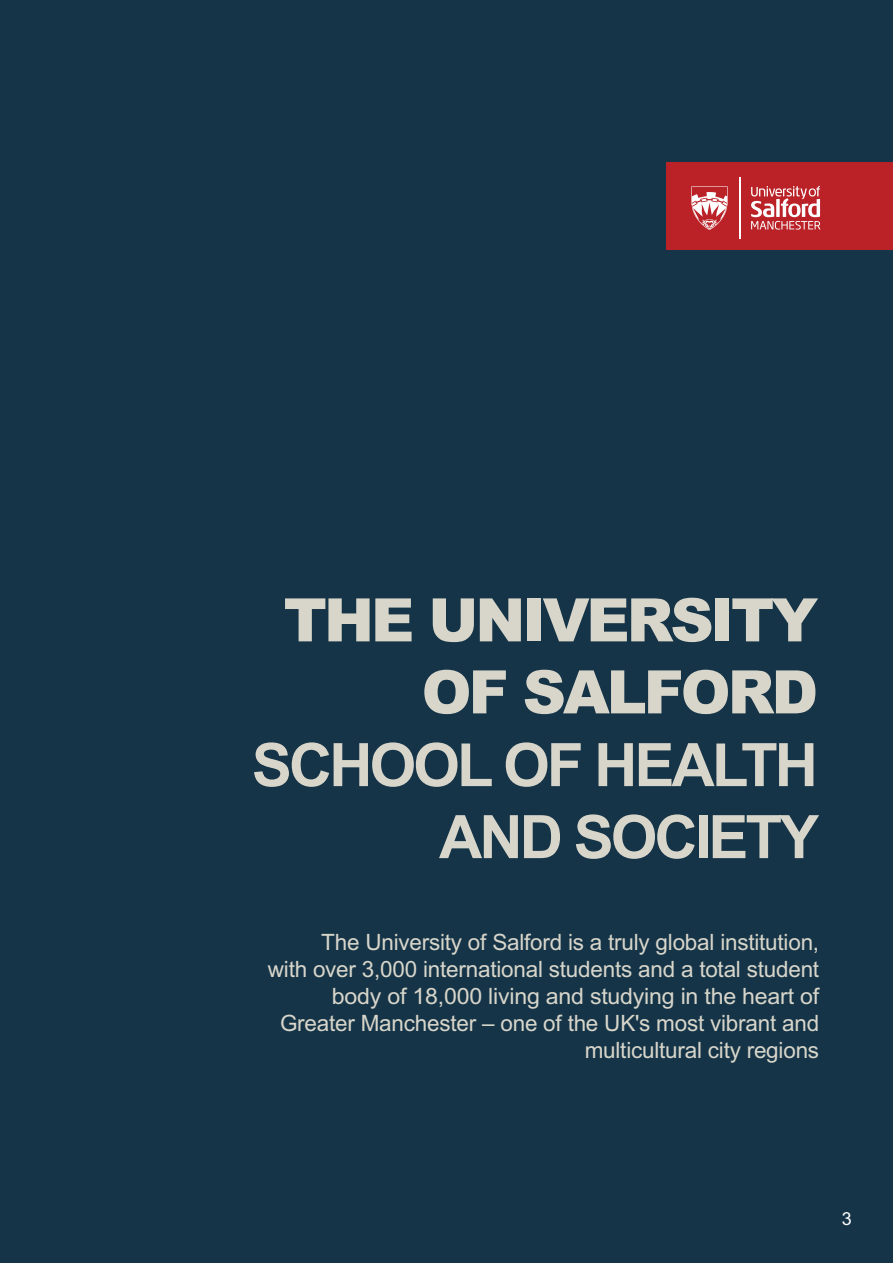
<style>
.page{position:relative;width:893px;height:1263px;background:#153447}
.page>*{position:absolute;margin:0;border:0;box-sizing:border-box;transform-origin:0 0}
.t1{font:700 60px/72px "Arial";letter-spacing:-.05em;color:#d8d6cb;text-align:right}
.t2{font:900 60px/72px "Arial";letter-spacing:-.05em;color:#d8d6cb;text-align:right}
.t3{font:22.5px/27px "Arial";letter-spacing:-.01em;color:#d8d6cb;text-align:right}
.t4{font:18px "Arial";color:#fff}
</style>
<div class="page">
<div style="left:666px;top:162px;width:227px;height:87px;background:#ba2228"></div>
<svg style="left:751px;top:186px;width:70px;height:44px"></svg>
<hr style="left:739px;top:177px;width:1px;height:61px;background:#fefefe">
<svg style="left:691px;top:186px;width:37px;height:44px"></svg>
<h1 class="t2" style="left:284px;top:585px;width:536px">THE UNIVERSITY<br>OF SALFORD</h1>
<h1 class="t1" style="left:252px;top:729px;width:569px">SCHOOL OF HEALTH<br>AND SOCIETY</h1>
<p class="t3" style="left:268px;top:929px;width:553px">The University of Salford is a truly global institution,<br>with over 3,000 international students and a total student body of 18,000 living and studying in the heart of Greater Manchester – one of the UK's most vibrant and multicultural city regions</p>
<p class="t4" style="left:842px;top:1208px;width:12px">3</p>
</div>
